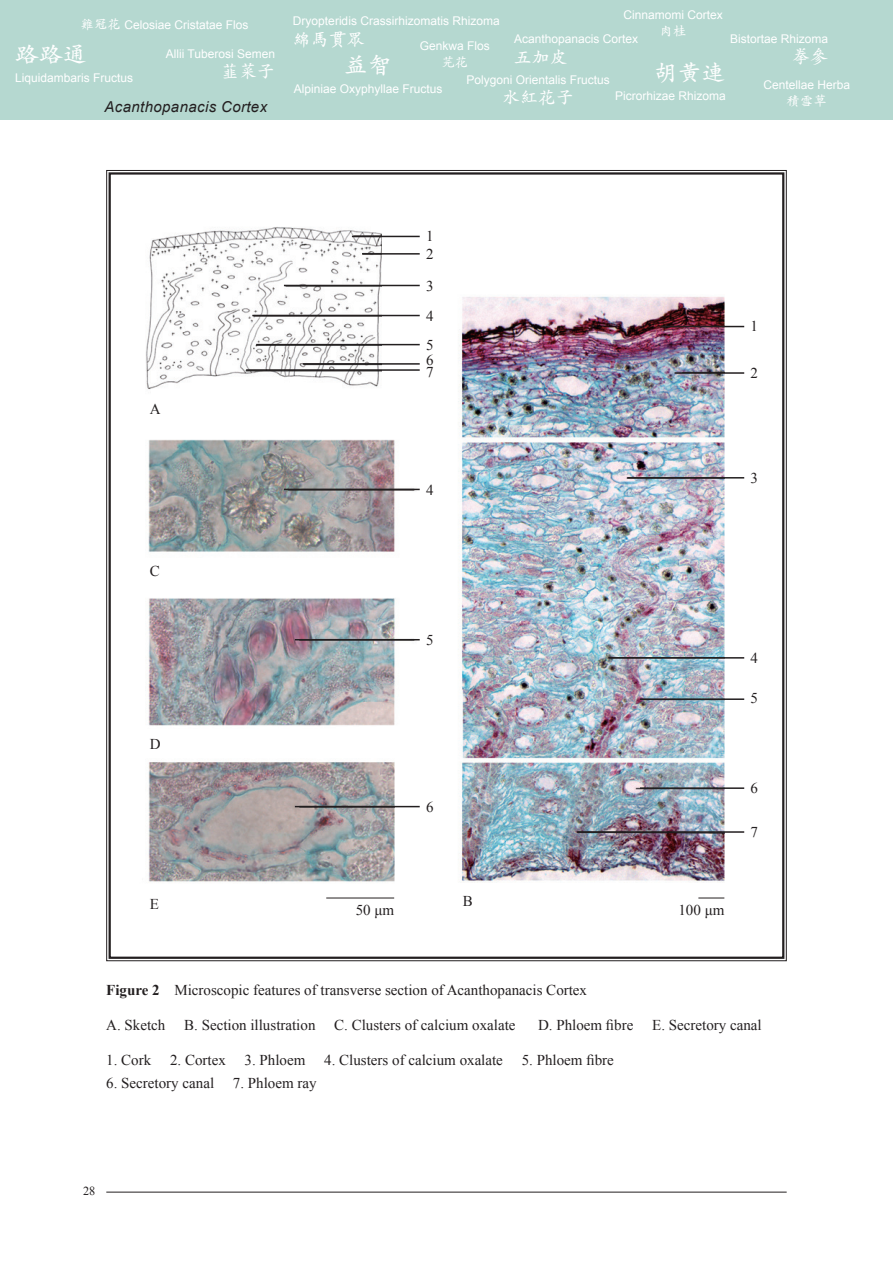
<style>
.page{position:relative;width:893px;height:1263px;background:#fff}
.page>*{position:absolute;margin:0;border:0;box-sizing:border-box;transform-origin:0 0}
.t1{font:600 24px "M Kai HK";color:#fff}
.t2{font:600 18px "M Kai HK";color:#fff}
.t3{font:15px "Times New Roman";color:#231f20}
.t4{font:italic 15px "Arial";letter-spacing:.025em;color:#231f20}
.t5{font:600 13.5px "M Kai HK";color:#fff}
.t6{font:12.3px "Times New Roman";color:#231f20}
.t7{font:12px "Arial";color:#fff}
.s1{font-family:"M Kai HK";font-weight:600;font-size:13.5px}
.s2{font-weight:700}
</style>
<div class="page">
<svg style="left:106px;top:170px;width:681px;height:791px"></svg>
<img style="left:454px;top:231px;width:270px;height:652px">
<img style="left:124px;top:170px;width:258px;height:230px">
<img style="left:124px;top:436px;width:298px;height:122px">
<img style="left:124px;top:594px;width:298px;height:135px">
<img style="left:124px;top:758px;width:270px;height:136px">
<hr style="left:352px;top:236px;width:68px;height:1px;background:#231f20">
<hr style="left:662px;top:326px;width:82px;height:1px;background:#231f20">
<hr style="left:362px;top:253px;width:58px;height:2px;background:#231f20">
<hr style="left:675px;top:372px;width:69px;height:2px;background:#231f20">
<hr style="left:284px;top:285px;width:136px;height:1px;background:#231f20">
<hr style="left:627px;top:477px;width:117px;height:1px;background:#231f20">
<hr style="left:256px;top:344px;width:164px;height:1px;background:#231f20">
<hr style="left:640px;top:698px;width:104px;height:2px;background:#231f20">
<hr style="left:246px;top:369px;width:174px;height:2px;background:#231f20">
<hr style="left:284px;top:489px;width:136px;height:1px;background:#231f20">
<hr style="left:295px;top:639px;width:125px;height:1px;background:#231f20">
<hr style="left:295px;top:806px;width:125px;height:1px;background:#231f20">
<hr style="left:303px;top:363px;width:117px;height:2px;background:#231f20">
<hr style="left:640px;top:787px;width:104px;height:2px;background:#231f20">
<hr style="left:577px;top:831px;width:167px;height:2px;background:#231f20">
<hr style="left:252px;top:315px;width:168px;height:1px;background:#231f20">
<hr style="left:608px;top:657px;width:136px;height:2px;background:#231f20">
<hr style="left:326px;top:898px;width:68px;height:1px;background:#231f20">
<svg style="left:698px;top:898px;width:26px;height:1px"></svg>
<div style="left:0;top:0;width:893px;height:119px;background:#b5d8d0"></div>
<hr style="left:106px;top:1192px;width:681px;height:1px;background:#231f20">
<p class="t7" style="left:623px;top:7px;width:101px">Cinnamomi Cortex</p>
<p class="t5" style="left:660px;top:22px;width:28px">肉桂</p>
<p class="t7" style="left:293px;top:13px;width:208px">Dryopteridis Crassirhizomatis Rhizoma</p>
<p class="t2" style="left:293px;top:27px;width:73px">綿馬貫眾</p>
<p class="t7" style="left:514px;top:31px;width:126px">Acanthopanacis Cortex</p>
<p class="t2" style="left:514px;top:45px;width:55px">五加皮</p>
<p class="t7" style="left:81px;top:17px;width:169px"><span class="s1">雞冠花</span> Celosiae Cristatae Flos</p>
<p class="t7" style="left:730px;top:31px;width:100px">Bistortae Rhizoma</p>
<p class="t2" style="left:792px;top:44px;width:37px">拳參</p>
<p class="t7" style="left:420px;top:38px;width:72px">Genkwa Flos</p>
<p class="t5" style="left:441px;top:52px;width:28px">芫花</p>
<p class="t1" style="left:15px;top:37px;width:73px">路路通</p>
<p class="t7" style="left:15px;top:70px;width:120px">Liquidambaris Fructus</p>
<p class="t1" style="left:654px;top:56px;width:73px">胡黃連</p>
<p class="t7" style="left:615px;top:88px;width:112px">Picrorhizae Rhizoma</p>
<p class="t7" style="left:166px;top:45px;width:111px">Allii Tuberosi Semen</p>
<p class="t2" style="left:221px;top:59px;width:55px">韮菜子</p>
<p class="t4" style="left:105px;top:97px;width:164px">Acanthopanacis Cortex</p>
<p class="t1" style="left:344px;top:48px;width:49px">益智</p>
<p class="t7" style="left:294px;top:81px;width:150px">Alpiniae Oxyphyllae Fructus</p>
<p class="t7" style="left:467px;top:72px;width:145px">Polygoni Orientalis Fructus</p>
<p class="t2" style="left:502px;top:85px;width:73px">水紅花子</p>
<p class="t7" style="left:763px;top:77px;width:88px">Centellae Herba</p>
<p class="t5" style="left:787px;top:92px;width:42px">積雪草</p>
<p class="t3" style="left:426px;top:226px;width:9px">1</p>
<p class="t3" style="left:426px;top:244px;width:9px">2</p>
<p class="t3" style="left:150px;top:399px;width:12px">A</p>
<p class="t3" style="left:150px;top:561px;width:12px">C</p>
<p class="t3" style="left:150px;top:734px;width:12px">D</p>
<p class="t3" style="left:150px;top:893px;width:11px">E</p>
<p class="t3" style="left:426px;top:275px;width:9px">3</p>
<p class="t3" style="left:426px;top:306px;width:9px">4</p>
<p class="t3" style="left:426px;top:334px;width:9px">5</p>
<p class="t3" style="left:426px;top:349px;width:9px">6</p>
<p class="t3" style="left:426px;top:362px;width:9px">7</p>
<p class="t3" style="left:426px;top:479px;width:9px">4</p>
<p class="t3" style="left:751px;top:315px;width:9px">1</p>
<p class="t3" style="left:751px;top:363px;width:9px">2</p>
<p class="t3" style="left:751px;top:468px;width:9px">3</p>
<p class="t3" style="left:426px;top:630px;width:9px">5</p>
<p class="t3" style="left:751px;top:648px;width:9px">4</p>
<p class="t3" style="left:751px;top:688px;width:9px">5</p>
<p class="t3" style="left:426px;top:797px;width:9px">6</p>
<p class="t3" style="left:463px;top:891px;width:12px">B</p>
<p class="t3" style="left:356px;top:900px;width:40px">50 μm</p>
<p class="t3" style="left:678px;top:900px;width:47px">100 μm</p>
<p class="t3" style="left:751px;top:778px;width:9px">6</p>
<p class="t3" style="left:751px;top:821px;width:9px">7</p>
<p class="t3" style="left:106px;top:980px;width:482px"><span class="s2">Figure 2</span> Microscopic features of transverse section of Acanthopanacis Cortex</p>
<p class="t3" style="left:106px;top:1015px;width:61px">A. Sketch</p>
<p class="t3" style="left:184px;top:1015px;width:133px">B. Section illustration</p>
<p class="t3" style="left:334px;top:1015px;width:183px">C. Clusters of calcium oxalate</p>
<p class="t3" style="left:538px;top:1015px;width:97px">D. Phloem fibre</p>
<p class="t3" style="left:652px;top:1015px;width:111px">E. Secretory canal</p>
<p class="t3" style="left:106px;top:1050px;width:46px">1. Cork</p>
<p class="t3" style="left:170px;top:1050px;width:57px">2. Cortex</p>
<p class="t3" style="left:245px;top:1050px;width:62px">3. Phloem</p>
<p class="t3" style="left:324px;top:1050px;width:180px">4. Clusters of calcium oxalate</p>
<p class="t3" style="left:522px;top:1050px;width:94px">5. Phloem fibre</p>
<p class="t3" style="left:106px;top:1073px;width:109px">6. Secretory canal</p>
<p class="t3" style="left:233px;top:1073px;width:85px">7. Phloem ray</p>
<p class="t6" style="left:83px;top:1182px;width:14px">28</p>
</div>
